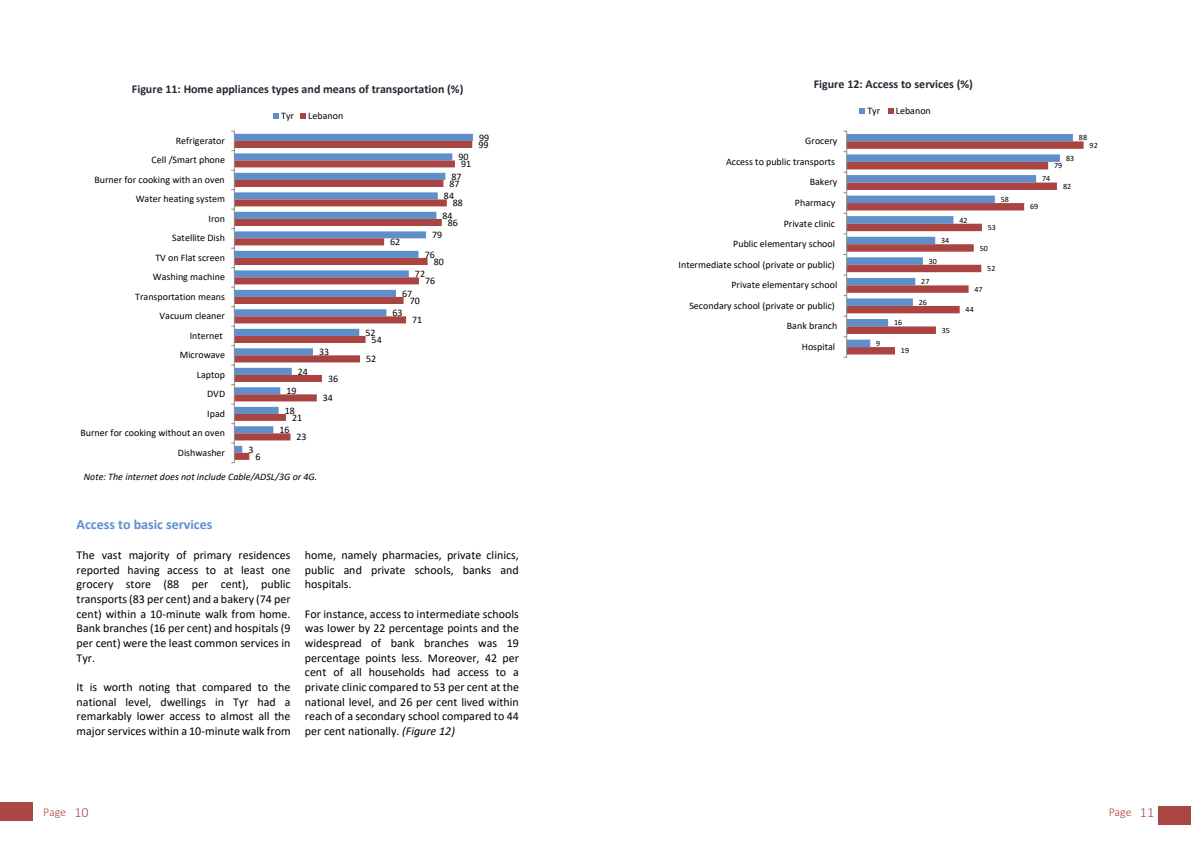
<style>
.page{position:relative;width:1191px;height:842px;background:#fff}
.page>*{position:absolute;margin:0;border:0;box-sizing:border-box;transform-origin:0 0}
.t1{font:700 14px "Calibri";color:#5f8fcb}
.t2{font:12px/14.7px "Calibri";color:#000;text-align:justify}
.t3{font:700 12px "Calibri";color:#222a35}
.t4{font:300 12px "Calibri";letter-spacing:-.005em;color:#aa4644}
.t5{font:10px/19.5px "Calibri";color:#000;text-align:center}
.t6{font:italic 10px "Calibri";letter-spacing:.005em;color:#000}
.t7{font:8px "Calibri";color:#000}
.s1{font-style:italic}
.s2{font-size:14px}
</style>
<div class="page">
<div style="left:0;top:802px;width:33px;height:19px;background:#aa4644"></div>
<div style="left:1158px;top:806px;width:33px;height:19px;background:#aa4644"></div>
<svg style="left:235px;top:134px;width:238px;height:14px;background:#628fc9"></svg>
<svg style="left:235px;top:141px;width:237px;height:319px"></svg>
<hr style="left:234px;top:131px;width:1px;height:332px;background:#898989">
<svg style="left:273px;top:113px;width:6px;height:6px"></svg>
<svg style="left:300px;top:113px;width:6px;height:6px"></svg>
<div style="left:847px;top:134px;width:226px;height:7px;background:#5f8fcb"></div>
<svg style="left:847px;top:141px;width:236px;height:213px"></svg>
<hr style="left:846px;top:131px;width:1px;height:226px;background:#898989">
<svg style="left:859px;top:108px;width:6px;height:6px"></svg>
<svg style="left:888px;top:108px;width:5px;height:6px"></svg>
<p class="t3" style="left:132px;top:80px;width:333px">Figure 11: Home appliances types and means of transportation (%)</p>
<p class="t5" style="left:80px;top:130px;width:146px;text-align:right">Refrigerator<br>Cell /Smart phone<br>Burner for cooking with an oven<br>Water heating system<br>Iron<br>Satellite Dish<br>TV on Flat screen<br>Washing machine<br>Transportation means<br>Vacuum cleaner<br>Internet<br>Microwave<br>Laptop<br>DVD<br>Ipad<br>Burner for cooking without an oven<br>Dishwasher</p>
<p class="t5" style="left:281px;top:106px;width:14px">Tyr</p>
<p class="t5" style="left:308px;top:106px;width:36px">Lebanon</p>
<p class="t5" style="left:248px;top:439px;width:7px">3</p>
<p class="t5" style="left:255px;top:447px;width:7px">6</p>
<p class="t5" style="left:298px;top:361px;width:12px">24</p>
<p class="t5" style="left:286px;top:381px;width:12px">19</p>
<p class="t5" style="left:285px;top:400px;width:12px">18</p>
<p class="t5" style="left:279px;top:420px;width:12px">16</p>
<p class="t5" style="left:292px;top:408px;width:16px">21<br>23</p>
<p class="t5" style="left:319px;top:342px;width:12px">33</p>
<p class="t5" style="left:323px;top:369px;width:17px">36<br>34</p>
<p class="t6" style="left:84px;top:470px;width:235px">Note: The internet does not include Cable/ADSL/3G or 4G.</p>
<p class="t5" style="left:365px;top:322px;width:12px">52</p>
<p class="t5" style="left:366px;top:330px;width:17px">54<br>52</p>
<p class="t5" style="left:390px;top:232px;width:12px">62</p>
<p class="t5" style="left:458px;top:147px;width:12px">90</p>
<p class="t5" style="left:451px;top:166px;width:12px">87</p>
<p class="t5" style="left:444px;top:186px;width:12px">84</p>
<p class="t5" style="left:442px;top:205px;width:12px">84</p>
<p class="t5" style="left:461px;top:154px;width:12px">91</p>
<p class="t5" style="left:448px;top:174px;width:17px">87<br>88<br>86</p>
<p class="t5" style="left:432px;top:225px;width:12px">79</p>
<p class="t5" style="left:425px;top:244px;width:12px">76</p>
<p class="t5" style="left:425px;top:252px;width:20px;text-align:left;text-indent:9px">80<br>76</p>
<p class="t5" style="left:415px;top:264px;width:12px">72</p>
<p class="t5" style="left:392px;top:283px;width:21px;text-align:left;text-indent:10px">67<br>63</p>
<p class="t5" style="left:410px;top:291px;width:14px;text-align:left">70<br>71</p>
<p class="t5" style="left:479px;top:127px;width:12px">99</p>
<p class="t5" style="left:478px;top:135px;width:12px">99</p>
<p class="t1" style="left:77px;top:515px;width:137px">Access to basic services</p>
<p class="t2" style="left:77px;top:547px;width:215px">The vast majority of primary residences reported having access to at least one grocery store (88 per cent), public transports (83 per cent) and a bakery (74 per cent) within a 10-minute walk from home.<br>Bank branches (16 per cent) and hospitals (9 per cent) were the least common services in Tyr.</p>
<p class="t2" style="left:77px;top:679px;width:215px">It is worth noting that compared to the national level, dwellings in Tyr had a remarkably lower access to almost all the major services within a 10-minute walk from</p>
<p class="t2" style="left:305px;top:547px;width:215px">home, namely pharmacies, private clinics, public and private schools, banks and hospitals.</p>
<p class="t2" style="left:305px;top:606px;width:215px">For instance, access to intermediate schools was lower by 22 percentage points and the widespread of bank branches was 19 percentage points less. Moreover, 42 per cent of all households had access to a private clinic compared to 53 per cent at the national level, and 26 per cent lived within reach of a secondary school compared to 44 per cent nationally. <span class="s1">(Figure 12)</span></p>
<p class="t3" style="left:813px;top:75px;width:161px">Figure 12: Access to services (%)</p>
<p class="t5" style="left:678px;top:130px;width:160px;line-height:20.6px;text-align:right">Grocery<br>Access to public transports<br>Bakery<br>Pharmacy<br>Private clinic<br>Public elementary school<br>Intermediate school (private or public)<br>Private elementary school<br>Secondary school (private or public)<br>Bank branch<br>Hospital</p>
<p class="t5" style="left:867px;top:101px;width:14px">Tyr</p>
<p class="t5" style="left:896px;top:101px;width:36px">Lebanon</p>
<p class="t7" style="left:876px;top:338px;width:6px">9</p>
<p class="t7" style="left:894px;top:317px;width:10px">16</p>
<p class="t7" style="left:901px;top:345px;width:10px">19</p>
<p class="t7" style="left:941px;top:235px;width:10px">34</p>
<p class="t7" style="left:929px;top:256px;width:10px">30</p>
<p class="t7" style="left:921px;top:276px;width:10px">27</p>
<p class="t7" style="left:918px;top:297px;width:10px">26</p>
<p class="t7" style="left:942px;top:325px;width:10px">35</p>
<p class="t7" style="left:959px;top:214px;width:10px">42</p>
<p class="t7" style="left:1000px;top:194px;width:10px">58</p>
<p class="t7" style="left:988px;top:222px;width:10px">53</p>
<p class="t7" style="left:979px;top:242px;width:10px">50</p>
<p class="t7" style="left:987px;top:263px;width:10px">52</p>
<p class="t7" style="left:974px;top:284px;width:10px">47</p>
<p class="t7" style="left:965px;top:304px;width:10px">44</p>
<p class="t7" style="left:1079px;top:132px;width:10px">88</p>
<p class="t7" style="left:1066px;top:153px;width:10px">83</p>
<p class="t7" style="left:1054px;top:160px;width:10px">79</p>
<p class="t7" style="left:1042px;top:173px;width:10px">74</p>
<p class="t7" style="left:1030px;top:201px;width:10px">69</p>
<p class="t7" style="left:1063px;top:181px;width:10px">82</p>
<p class="t7" style="left:1089px;top:140px;width:10px">92</p>
<p class="t4" style="left:43px;top:804px;width:47px">Page <span class="s2">10</span></p>
<p class="t4" style="left:1108px;top:804px;width:47px">Page <span class="s2">11</span></p>
</div>
